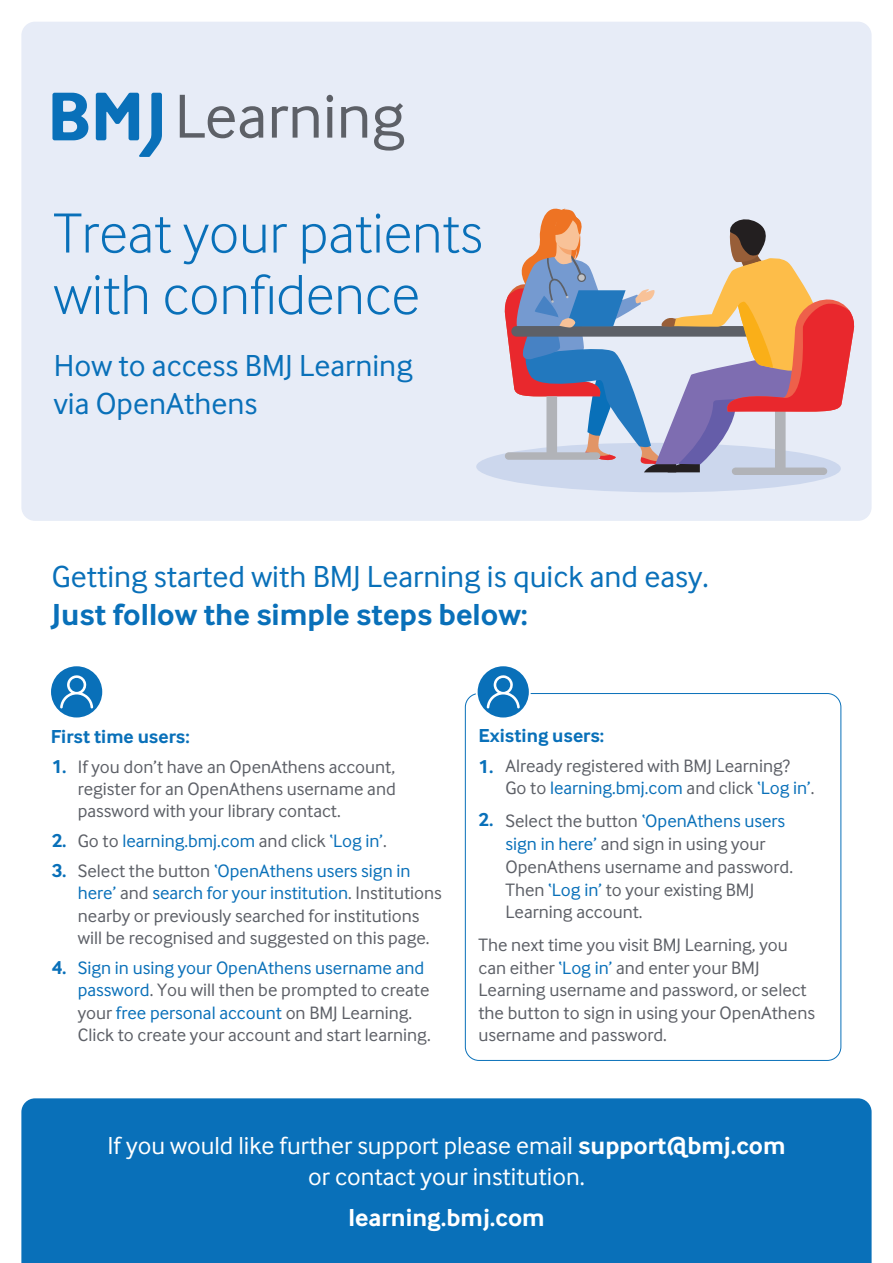
<style>
.page{position:relative;width:893px;height:1263px;background:#fff}
.page>*{position:absolute;margin:0;border:0;box-sizing:border-box;transform-origin:0 0}
.t1{font:300 58.5px/61.5px "Inter Face";color:#0970b9}
.t2{font:31.5px/37.8px "Inter Face";color:#0970b9}
.t3{font:700 31.5px "Inter Face";color:#0970b9}
.t4{font:25.5px/30.6px "Inter Face";color:#fff;text-align:center}
.t5{font:700 25.5px "Inter Face";color:#fff}
.t6{font:700 19.5px "Inter Face";color:#0970b9}
.t7{font:18.6px/22.4px "Inter Face";color:#5d6067}
.t8{font:18.6px/29.8px "Inter Face";color:#0970b9}
.s1{color:#0970b9}
.s2{color:#5d6067}
.s3{font-weight:700}
</style>
<div class="page">
<div style="left:21px;top:22px;width:851px;height:499px;background:#e7ecf7;border-radius:14px"></div>
<div style="left:21px;top:1098px;width:851px;height:165px;background:#0970b9"></div>
<svg style="left:52px;top:93px;width:36px;height:47px"></svg>
<svg style="left:96px;top:93px;width:66px;height:64px"></svg>
<svg style="left:180px;top:95px;width:83px;height:43px"></svg>
<svg style="left:272px;top:106px;width:47px;height:32px"></svg>
<svg style="left:327px;top:95px;width:6px;height:43px"></svg>
<svg style="left:341px;top:106px;width:26px;height:32px"></svg>
<svg style="left:374px;top:103px;width:30px;height:48px"></svg>
<svg style="left:476px;top:208px;width:379px;height:285px"></svg>
<svg style="left:51px;top:666px;width:51px;height:51px"></svg>
<svg style="left:476px;top:664px;width:55px;height:55px"></svg>
<svg style="left:478px;top:666px;width:51px;height:51px"></svg>
<h1 class="t1" style="left:54px;top:202px;width:430px">Treat your patients with confidence</h1>
<h2 class="t2" style="left:54px;top:347px;width:360px">How to access BMJ Learning via OpenAthens</h2>
<h2 class="t2" style="left:52px;top:557px;width:658px">Getting started with BMJ Learning is quick and easy.</h2>
<h2 class="t3" style="left:52px;top:596px;width:478px">Just follow the simple steps below:</h2>
<p class="t6" style="left:478px;top:724px;width:127px">Existing users:</p>
<p class="t7" style="left:505px;top:754px;width:310px">Already registered with BMJ Learning?<br>Go to <span class="s1">learning.bmj.com</span> and click <span class="s1">‘Log in’</span>.</p>
<p class="t7" style="left:505px;top:809px;width:289px;line-height:22.8px">Select the button <span class="s1">‘OpenAthens users sign in here’</span> and sign in using your<br>OpenAthens username and password.<br>Then <span class="s1">‘Log in’</span> to your existing BMJ<br>Learning account.</p>
<p class="t7" style="left:478px;top:934px;width:338px">The next time you visit BMJ Learning, you can either <span class="s1">‘Log in’</span> and enter your BMJ Learning username and password, or select the button to sign in using your OpenAthens username and password.</p>
<p class="t6" style="left:51px;top:725px;width:140px">First time users:</p>
<p class="t7" style="left:78px;top:755px;width:320px;text-align:justify">If you don’t have an OpenAthens account, register for an OpenAthens username and password with your library contact.</p>
<p class="t8" style="left:78px;top:826px;width:334px"><span class="s2">Go to</span> learning.bmj.com <span class="s2">and click</span> ‘Log in’<span class="s2">.<br>Select the button</span> ‘OpenAthens users sign in</p>
<p class="t7" style="left:78px;top:882px;width:366px"><span class="s1">here’</span> and <span class="s1">search for your institution</span>. Institutions nearby or previously searched for institutions will be recognised and suggested on this page.</p>
<p class="t7" style="left:78px;top:956px;width:354px"><span class="s1">Sign in using your OpenAthens username and password</span>. You will then be prompted to create your <span class="s1">free personal account</span> on BMJ Learning.<br>Click to create your account and start learning.</p>
<p class="t6" style="left:52px;top:755px;width:16px">1.</p>
<p class="t6" style="left:478px;top:755px;width:16px">1.</p>
<p class="t6" style="left:478px;top:808px;width:16px">2.</p>
<p class="t6" style="left:52px;top:829px;width:16px">2.</p>
<p class="t6" style="left:52px;top:859px;width:16px">3.</p>
<p class="t6" style="left:52px;top:956px;width:16px">4.</p>
<h3 class="t4" style="left:107px;top:1130px;width:680px">If you would like further support please email <span class="s3">support@bmj.com </span>or contact your institution.</h3>
<h3 class="t5" style="left:348px;top:1202px;width:198px">learning.bmj.com</h3>
</div>
